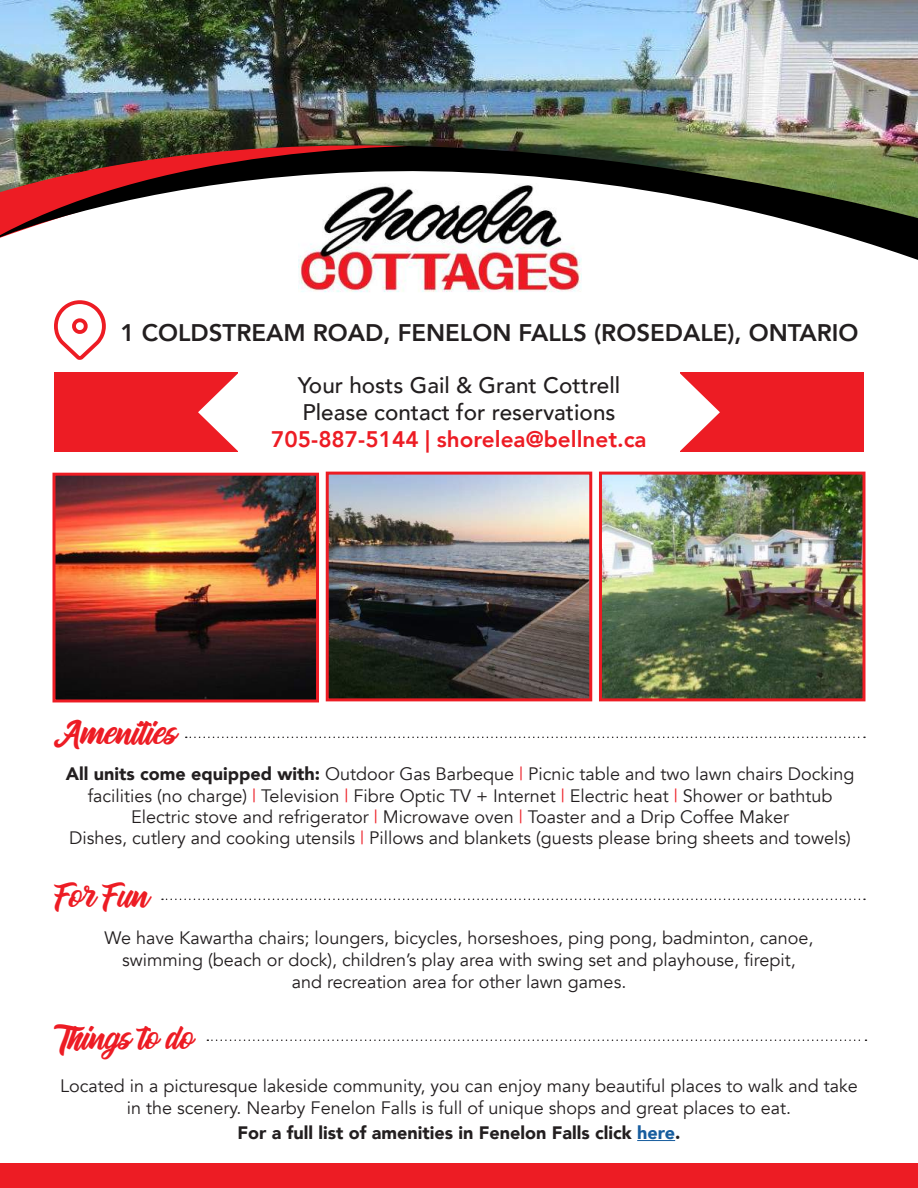
<style>
.page{position:relative;width:918px;height:1188px;background:#fff}
.page>*{position:absolute;margin:0;border:0;box-sizing:border-box;transform-origin:0 0}
.t1{font:33px "Andora Demo";color:#ed1c24}
.t2{font:800 24px "Avenir";color:#231f20}
.t3{font:500 22.5px/27px "Avenir";color:#231f20}
.t4{font:800 22.5px "Avenir";color:#ed1c24}
.t5{font:18px/21.3px "Avenir";color:#231f20;text-align:center}
.t6{font:900 18px "Avenir";color:#231f20}
.s1{font-weight:900}
.s2{color:#ed1c24}
.s3{color:#175d9e}
</style>
<div class="page">
<img style="left:298px;top:266px;width:283px;height:26px">
<svg style="left:0;top:218px;width:918px;height:48px"></svg>
<img style="left:0;top:0;width:918px;height:218px">
<svg style="left:54px;top:300px;width:52px;height:60px"></svg>
<div style="left:54px;top:372px;width:184px;height:80px;background:#ed1c24"></div>
<svg style="left:198px;top:373px;width:40px;height:78px"></svg>
<div style="left:680px;top:372px;width:184px;height:80px;background:#ed1c24"></div>
<svg style="left:680px;top:373px;width:40px;height:78px"></svg>
<hr style="left:637px;top:1140px;width:38px;height:1px;background:#175d9e">
<img style="left:56px;top:477px;width:259px;height:221px">
<div style="left:52px;top:473px;width:267px;height:229px;border:3px solid #ed1c24"></div>
<img style="left:330px;top:476px;width:258px;height:221px">
<div style="left:326px;top:472px;width:266px;height:229px;border:3px solid #ed1c24"></div>
<img style="left:603px;top:476px;width:259px;height:221px">
<div style="left:599px;top:472px;width:267px;height:229px;border:3px solid #ed1c24"></div>
<div style="left:0;top:1163px;width:918px;height:25px;background:#ed1c24"></div>
<svg style="left:186px;top:737px;width:679px;height:1px"></svg>
<svg style="left:162px;top:899px;width:703px;height:1px"></svg>
<svg style="left:207px;top:1040px;width:660px;height:1px"></svg>
<h2 class="t2" style="left:120px;top:314px;width:740px">1 COLDSTREAM ROAD, FENELON FALLS (ROSEDALE), ONTARIO</h2>
<p class="t3" style="left:298px;top:371px;width:324px">Your hosts Gail &amp; Grant Cottrell<br>Please contact for reservations</p>
<p class="t4" style="left:271px;top:422px;width:377px">705-887-5144 | shorelea@bellnet.ca</p>
<h1 class="t1" style="left:54px;top:718px;width:123px">Amenities</h1>
<p class="t5" style="left:66px;top:764px;width:790px"><span class="s1">All units come equipped with:</span> Outdoor Gas Barbeque <span class="s2">|</span> Picnic table and two lawn chairs Docking facilities (no charge) <span class="s2">|</span> Television <span class="s2">|</span> Fibre Optic TV + Internet <span class="s2">|</span> Electric heat <span class="s2">|</span> Shower or bathtub Electric stove and refrigerator <span class="s2">|</span> Microwave oven <span class="s2">|</span> Toaster and a Drip Coffee Maker<br>Dishes, cutlery and cooking utensils <span class="s2">|</span> Pillows and blankets (guests please bring sheets and towels)</p>
<h1 class="t1" style="left:54px;top:880px;width:95px">For Fun</h1>
<p class="t5" style="left:105px;top:928px;width:710px">We have Kawartha chairs; loungers, bicycles, horseshoes, ping pong, badminton, canoe, swimming (beach or dock), children’s play area with swing set and playhouse, firepit,<br>and recreation area for other lawn games.</p>
<h1 class="t1" style="left:54px;top:1023px;width:140px">Things to do</h1>
<p class="t5" style="left:60px;top:1075px;width:799px">Located in a picturesque lakeside community, you can enjoy many beautiful places to walk and take in the scenery. Nearby Fenelon Falls is full of unique shops and great places to eat.</p>
<p class="t6" style="left:237px;top:1118px;width:445px">For a full list of amenities in Fenelon Falls click <span class="s3">here</span>.</p>
</div>
